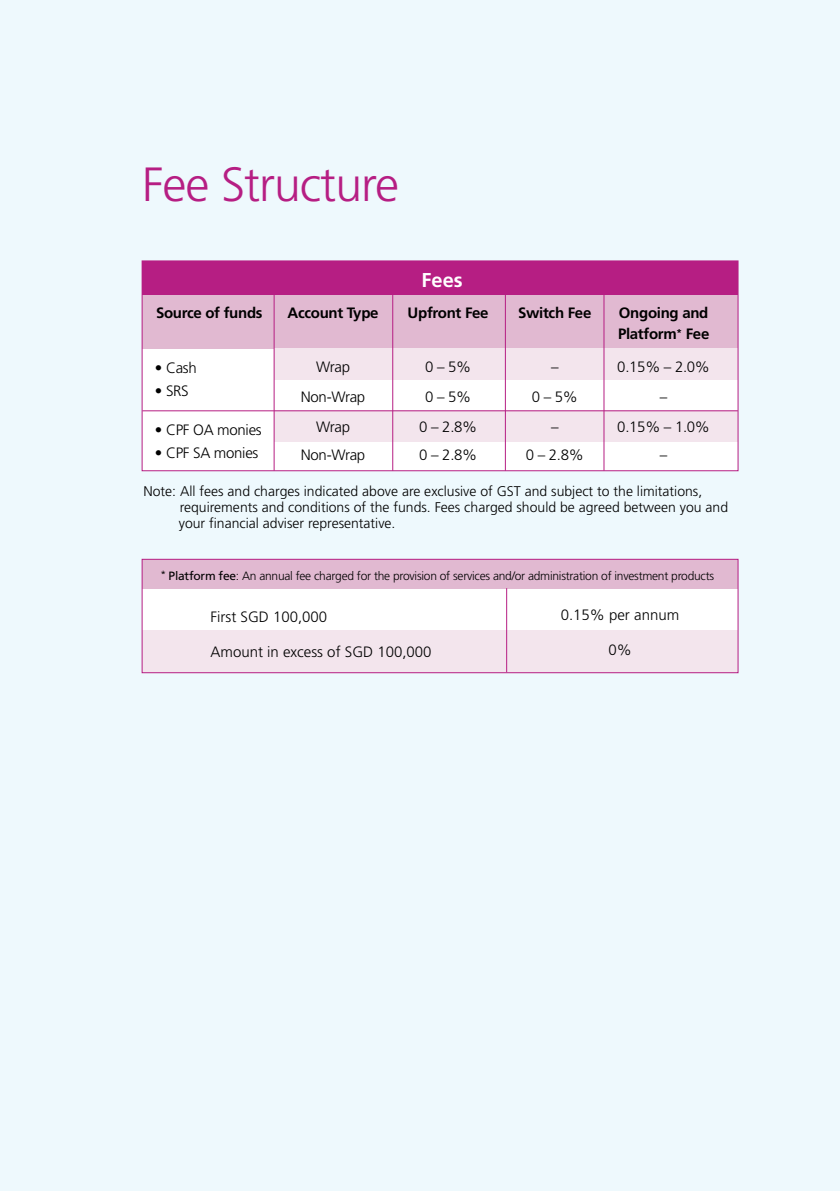
<style>
.page{position:relative;width:840px;height:1191px;background:#fff}
.page>*{position:absolute;margin:0;border:0;box-sizing:border-box;transform-origin:0 0}
.t1{font:300 48px "Frutiger";letter-spacing:-.02em;color:#b61e83}
.t2{font:700 20px "Frutiger";color:#fff}
.t3{font:300 15px/30px "Frutiger";letter-spacing:-.02em;color:#000;text-align:center}
.t4{font:700 15px/21px "Frutiger";letter-spacing:-.02em;color:#000}
.t5{font:300 15px "Frutiger";color:#000}
.t6{font:300 14px/16px "Frutiger";color:#000}
.t7{font:300 12px "Frutiger";letter-spacing:-.02em;color:#000}
.s1{font-weight:400}
</style>
<div class="page">
<hr style="left:839px;top:0;width:1px;height:1191px;background:#000">
<div style="left:0;top:0;width:839px;height:1191px;background:#eef9fd"></div>
<div style="left:142px;top:261px;width:595px;height:210px;background:#fff"></div>
<div style="left:142px;top:292px;width:595px;height:57px;background:#e1b9d1"></div>
<div style="left:142px;top:261px;width:595px;height:33px;background:#b61e83"></div>
<div style="left:274px;top:349px;width:463px;height:31px;background:#f3e5ed"></div>
<div style="left:274px;top:411px;width:463px;height:31px;background:#f3e5ed"></div>
<div style="left:142px;top:260px;width:596px;height:211px;border:1px solid #b61e83"></div>
<hr style="left:142px;top:410px;width:595px;height:1px;background:#b61e83">
<div style="left:142px;top:559px;width:595px;height:113px;background:#fff"></div>
<div style="left:142px;top:559px;width:595px;height:30px;background:#e1b9d1"></div>
<div style="left:142px;top:630px;width:595px;height:42px;background:#f3e5ed"></div>
<div style="left:142px;top:559px;width:596px;height:114px;border:1px solid #b61e83"></div>
<hr style="left:506px;top:588px;width:1px;height:84px;background:#b61e83">
<hr style="left:273px;top:292px;width:1px;height:179px;background:#b61e83">
<hr style="left:392px;top:292px;width:1px;height:179px;background:#b61e83">
<hr style="left:504px;top:293px;width:1px;height:178px;background:#b61e83">
<hr style="left:603px;top:293px;width:1px;height:178px;background:#b61e83">
<h1 class="t1" style="left:142px;top:157px;width:258px">Fee Structure</h1>
<p class="t4" style="left:156px;top:302px;width:108px">Source of funds</p>
<p class="t3" style="left:155px;top:353px;width:43px">• Cash</p>
<p class="t3" style="left:155px;top:376px;width:35px">• SRS</p>
<p class="t3" style="left:155px;top:415px;width:108px">• CPF OA monies</p>
<p class="t3" style="left:155px;top:438px;width:105px">• CPF SA monies</p>
<p class="t4" style="left:287px;top:302px;width:92px">Account Type</p>
<p class="t3" style="left:301px;top:352px;width:66px">Wrap<br>Non-Wrap<br>Wrap</p>
<p class="t3" style="left:301px;top:440px;width:66px">Non-Wrap</p>
<h2 class="t2" style="left:421px;top:268px;width:43px">Fees</h2>
<p class="t4" style="left:407px;top:302px;width:82px">Upfront Fee</p>
<p class="t3" style="left:419px;top:352px;width:59px">0 – 5%<br>0 – 5%<br>0 – 2.8%</p>
<p class="t3" style="left:419px;top:440px;width:59px">0 – 2.8%</p>
<p class="t4" style="left:518px;top:302px;width:75px">Switch Fee</p>
<p class="t3" style="left:531px;top:352px;width:48px">–<br>0 – 5% –</p>
<p class="t3" style="left:525px;top:440px;width:59px">0 – 2.8%</p>
<p class="t4" style="left:617px;top:302px;width:93px">Ongoing and<br>Platform<sup>*</sup> Fee</p>
<p class="t3" style="left:617px;top:352px;width:94px">0.15% – 2.0% –<br>0.15% – 1.0%</p>
<p class="t3" style="left:659px;top:440px;width:9px">–</p>
<p class="t6" style="left:179px;top:483px;width:550px;text-indent:-35px">Note: All fees and charges indicated above are exclusive of GST and subject to the limitations, requirements and conditions of the funds. Fees charged should be agreed between you and your financial adviser representative.</p>
<p class="t7" style="left:161px;top:569px;width:554px"><sup>*</sup> <span class="s1">Platform fee</span>: An annual fee charged for the provision of services and/or administration of investment products</p>
<p class="t5" style="left:210px;top:608px;width:118px">First SGD 100,000</p>
<p class="t5" style="left:210px;top:643px;width:222px">Amount in excess of SGD 100,000</p>
<p class="t5" style="left:560px;top:606px;width:120px">0.15% per annum</p>
<p class="t3" style="left:608px;top:635px;width:25px">0%</p>
</div>
